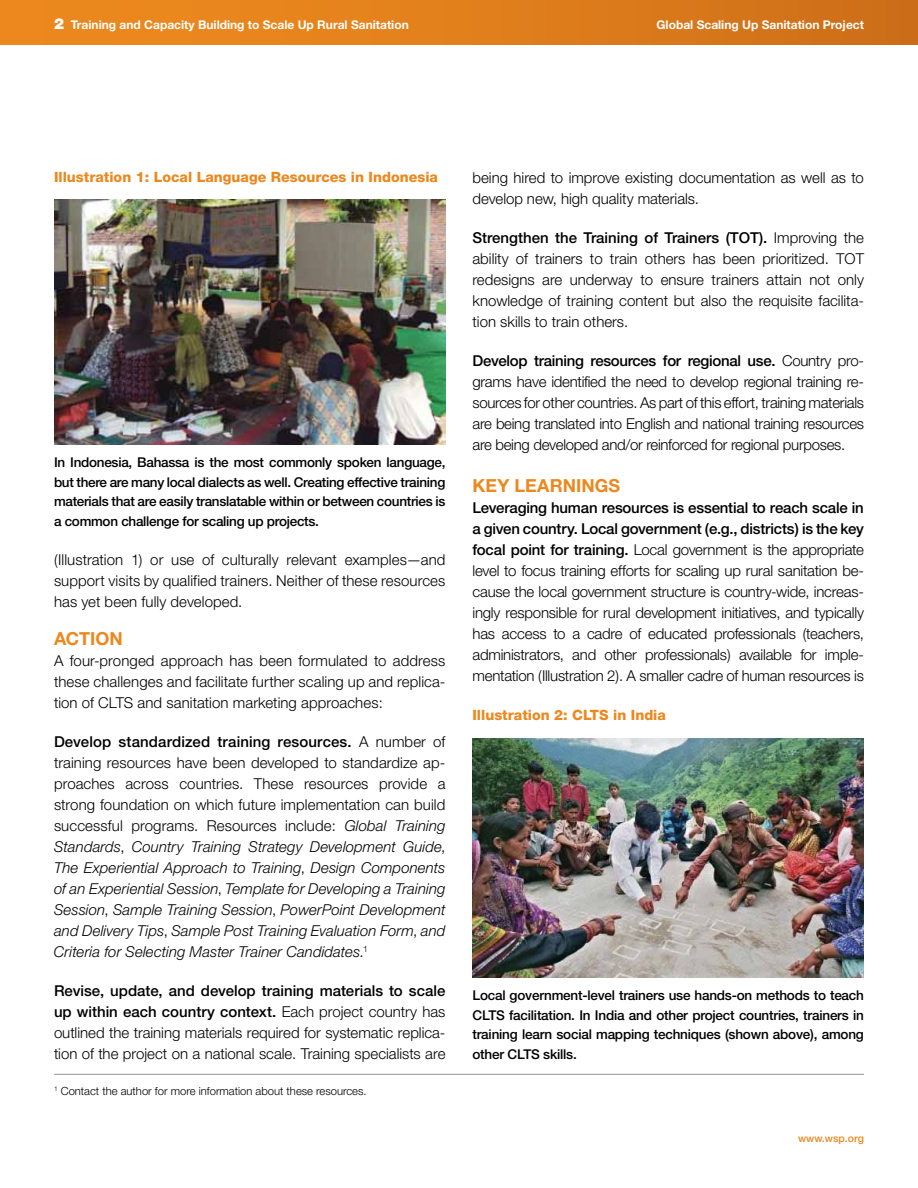
<style>
.page{position:relative;width:918px;height:1188px;background:#fff}
.page>*{position:absolute;margin:0;border:0;box-sizing:border-box;transform-origin:0 0}
.t1{font:700 18px "Helvetica Neue";letter-spacing:.005em;color:#ec881d}
.t2{font:300 15px/21px "Helvetica Neue";color:#000;text-align:justify}
.t3{font:italic 300 15px/21px "Helvetica Neue";letter-spacing:.005em;color:#000;text-align:justify}
.t4{font:500 15px "Helvetica Neue";color:#000}
.t5{font:800 14.25px "Helvetica Neue";color:#ec881d}
.t6{font:500 13.5px/19.5px "Helvetica Neue";letter-spacing:-.02em;color:#000;text-align:justify}
.t7{font:700 12px "Helvetica Neue";color:#fff}
.t8{font:300 11.25px "Helvetica Neue";color:#000}
.t9{font:500 10.5px "Helvetica Neue";color:#ec881d}
.s1{font-weight:900;font-size:15px}
.s2{font-weight:500;font-style:normal}
.s3{font-style:normal}
.s4{font-weight:500}
</style>
<div class="page">
<div style="left:0;top:0;width:918px;height:45px;background:linear-gradient(to right,#f18c1e,#cf7019)"></div>
<hr style="left:917px;top:0;width:1px;height:45px;background:#ca6c18">
<hr style="left:54px;top:1074px;width:810px;height:1px;background:#939598">
<img style="left:472px;top:738px;width:392px;height:240px">
<img style="left:54px;top:200px;width:391px;height:245px">
<p class="t7" style="left:54px;top:17px;width:356px"><span class="s1">2</span> Training and Capacity Building to Scale Up Rural Sanitation</p>
<p class="t7" style="left:656px;top:17px;width:209px">Global Scaling Up Sanitation Project</p>
<p class="t5" style="left:54px;top:168px;width:386px">Illustration 1: Local Language Resources in Indonesia</p>
<p class="t6" style="left:54px;top:452px;width:393px">In Indonesia, Bahassa is the most commonly spoken language, but there are many local dialects as well. Creating effective training materials that are easily translatable within or between countries is a common challenge for scaling up projects.</p>
<p class="t2" style="left:54px;top:549px;width:393px">(Illustration 1) or use of culturally relevant examples—and support visits by qualified trainers. Neither of these resources has yet been fully developed.</p>
<p class="t1" style="left:54px;top:627px;width:70px">ACTION</p>
<p class="t2" style="left:54px;top:650px;width:393px">A four-pronged approach has been formulated to address these challenges and facilitate further scaling up and replica&shy;tion of CLTS and sanitation marketing approaches:</p>
<p class="t3" style="left:54px;top:731px;width:393px"><span class="s2">Develop standardized training resources.</span> <span class="s3">A number of training resources have been developed to standardize ap&shy;proaches across countries. These resources provide a strong foundation on which future implementation can build successful programs. Resources include:</span> Global Training Standards<span class="s3">,</span> Country Training Strategy Development Guide<span class="s3">, </span>The Experiential Approach to Training<span class="s3">,</span> Design Components of an Experiential Session<span class="s3">,</span> Template for Developing a Training Session<span class="s3">,</span> Sample Training Session<span class="s3">,</span> PowerPoint Development and Delivery Tips<span class="s3">,</span> Sample Post Training Evaluation Form<span class="s3">,</span> and Criteria for Selecting Master Trainer Candidates.<sup>1</sup></p>
<p class="t2" style="left:54px;top:980px;width:393px"><span class="s4">Revise, update, and develop training materials to scale up within each country context.</span> Each project country has outlined the training materials required for systematic replica&shy;tion of the project on a national scale. Training specialists are</p>
<p class="t8" style="left:54px;top:1084px;width:314px"><sup>1</sup> Contact the author for more information about these resources.</p>
<p class="t2" style="left:472px;top:167px;width:393px">being hired to improve existing documentation as well as to develop new, high quality materials.</p>
<p class="t4" style="left:472px;top:229px;width:269px">Strengthen the Training of Trainers (TOT</p>
<p class="t2" style="left:473px;top:227px;width:393px;text-indent:287px"><span class="s4">).</span> Improving the ability of trainers to train others has been prioritized. TOT redesigns are underway to ensure trainers attain not only knowledge of training content but also the requisite facilita&shy;tion skills to train others.</p>
<p class="t2" style="left:473px;top:350px;width:393px"><span class="s4">Develop training resources for regional use.</span> Country pro&shy;grams have identified the need to develop regional training re&shy;sources for other countries. As part of this effort, training materials are being translated into English and national training resources are being developed and/or reinforced for regional purposes.</p>
<p class="t1" style="left:473px;top:474px;width:149px">KEY LEARNINGS</p>
<p class="t2" style="left:473px;top:497px;width:393px"><span class="s4">Leveraging human resources is essential to reach scale in a given country. Local government (e.g., districts) is the key focal point for training.</span> Local government is the appropriate level to focus training efforts for scaling up rural sanitation be&shy;cause the local government structure is country-wide, increas&shy;ingly responsible for rural development initiatives, and typically has access to a cadre of educated professionals (teachers, administrators, and other professionals) available for imple&shy;mentation (Illustration 2). A smaller cadre of human resources is</p>
<p class="t5" style="left:472px;top:707px;width:195px">Illustration 2: CLTS in India</p>
<p class="t6" style="left:472px;top:986px;width:393px">Local government-level trainers use hands-on methods to teach CLTS facilitation. In India and other project countries, trainers in training learn social mapping techniques (shown above), among other CLTS skills.</p>
<p class="t9" style="left:798px;top:1132px;width:67px">www.wsp.org</p>
</div>
